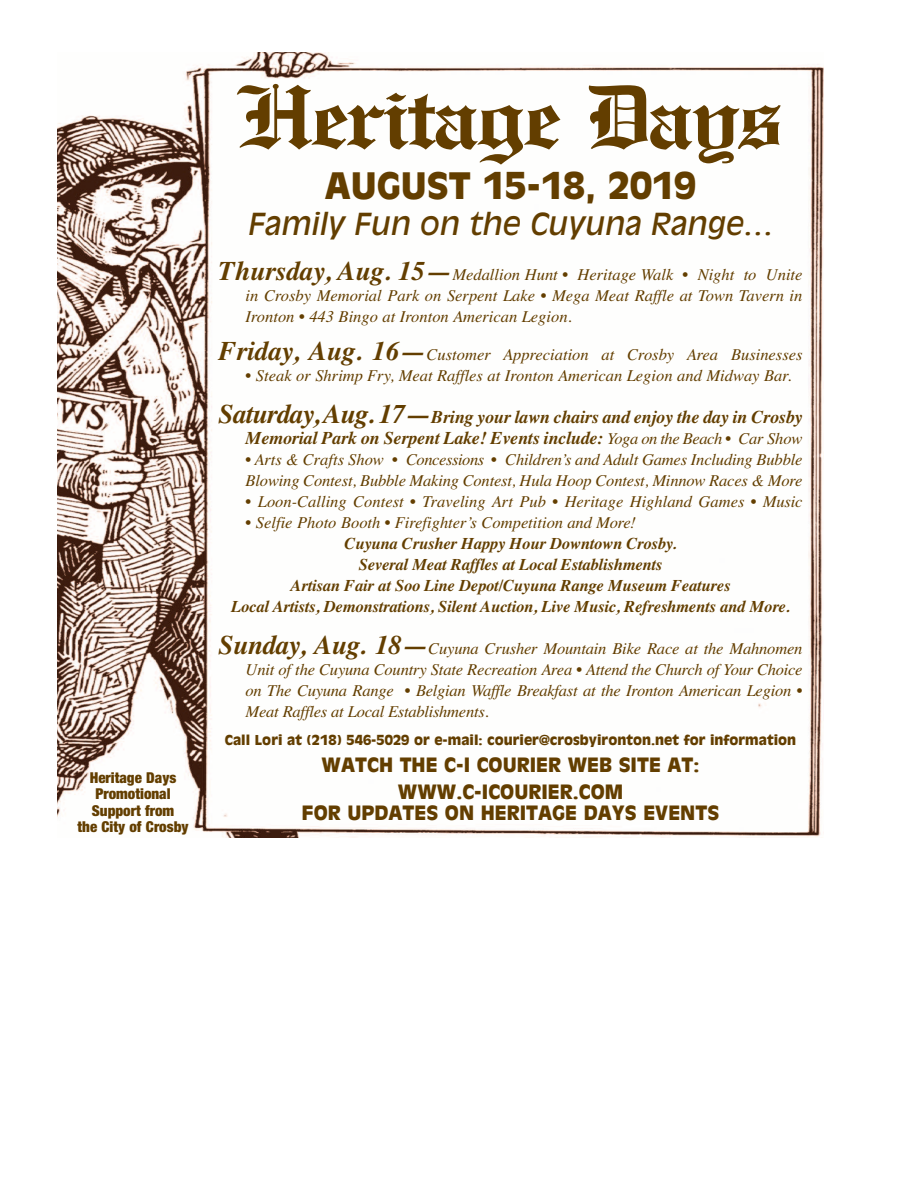
<style>
.page{position:relative;width:918px;height:1188px;background:#fff}
.page>*{position:absolute;margin:0;border:0;box-sizing:border-box;transform-origin:0 0}
.t1{font:82.5px "Old English Std";letter-spacing:-.03em;color:#633e00;scale:1.2 1}
.t2{font:900 36px "Antique Olive Std";color:#633e00}
.t3{font:italic 30px "Antique Olive Std";color:#633e00}
.t4{font:900 19.5px/27px "Antique Olive Std";color:#633e00;text-align:center}
.t5{font:italic 700 18px/21px "Times";letter-spacing:-.01em;color:#633e00;text-align:right}
.t6{font:italic 16.5px/21px "Times";color:#633e00;text-align:justify}
.t7{font:italic 700 16.5px/21px "Times";letter-spacing:-.01em;color:#633e00;text-align:center}
.t8{font:900 condensed 15px/16.5px "Helvetica Neue";color:#633e00;text-align:center}
.t9{font:900 13.5px "Antique Olive Std";color:#633e00}
.s1{font-weight:700;font-size:27px}
.s2{font-size:27px}
.s3{font-weight:400;font-size:16.5px}
</style>
<div class="page">
<img style="left:57px;top:52px;width:767px;height:786px">
<p class="t8" style="left:78px;top:768px;width:112px">Heritage Days<br>Promotional<br>Support from<br>the City of Crosby</p>
<h1 class="t1" style="left:236px;top:84px;width:459px">Heritage Days</h1>
<h2 class="t2" style="left:325px;top:172px;width:373px">AUGUST 15-18, 2019</h2>
<h3 class="t3" style="left:248px;top:212px;width:528px">Family Fun on the Cuyuna Range…</h3>
<p class="t6" style="left:246px;top:264px;width:558px;text-indent:-27px"><span class="s1">Thursday, Aug. 15—</span>Medallion Hunt • Heritage Walk • Night to Unite in Crosby Memorial Park on Serpent Lake • Mega Meat Raffle at Town Tavern in Ironton • 443 Bingo at Ironton American Legion.</p>
<p class="t6" style="left:219px;top:344px;width:585px"><span class="s1">Friday, Aug. 16—</span>Customer Appreciation at Crosby Area Businesses</p>
<p class="t6" style="left:246px;top:365px;width:547px">• Steak or Shrimp Fry, Meat Raffles at Ironton American Legion and Midway Bar.</p>
<p class="t5" style="left:219px;top:406px;width:585px"><span class="s2">Saturday,Aug. 17—</span>Bring your lawn chairs and enjoy the day in Crosby<br>Memorial Park on Serpent Lake! Events include: <span class="s3">Yoga on the Beach • Car Show</span></p>
<p class="t6" style="left:246px;top:449px;width:558px">• Arts &amp; Crafts Show • Concessions • Children’s and Adult Games Including Bubble<br>Blowing Contest, Bubble Making Contest, Hula Hoop Contest, Minnow Races &amp; More</p>
<p class="t6" style="left:246px;top:491px;width:558px">• Loon-Calling Contest • Traveling Art Pub • Heritage Highland Games • Music</p>
<p class="t6" style="left:246px;top:512px;width:392px">• Selfie Photo Booth • Firefighter’s Competition and More!</p>
<p class="t7" style="left:231px;top:533px;width:560px">Cuyuna Crusher Happy Hour Downtown Crosby.<br>Several Meat Raffles at Local Establishments<br>Artisan Fair at Soo Line Depot/Cuyuna Range Museum Features<br>Local Artists, Demonstrations, Silent Auction, Live Music, Refreshments and More.</p>
<p class="t6" style="left:246px;top:638px;width:558px;text-indent:-27px"><span class="s1">Sunday, Aug. 18—</span>Cuyuna Crusher Mountain Bike Race at the Mahnomen Unit of the Cuyuna Country State Recreation Area • Attend the Church of Your Choice on The Cuyuna Range • Belgian Waffle Breakfast at the Ironton American Legion • Meat Raffles at Local Establishments.</p>
<p class="t9" style="left:225px;top:735px;width:573px">Call Lori at (218) 546-5029 or e-mail: courier@crosbyironton.net for information</p>
<p class="t4" style="left:322px;top:753px;width:379px">WATCH THE C-I COURIER WEB SITE AT:<br>WWW.C-ICOURIER.COM</p>
<p class="t4" style="left:302px;top:801px;width:419px">FOR UPDATES ON HERITAGE DAYS EVENTS</p>
</div>
